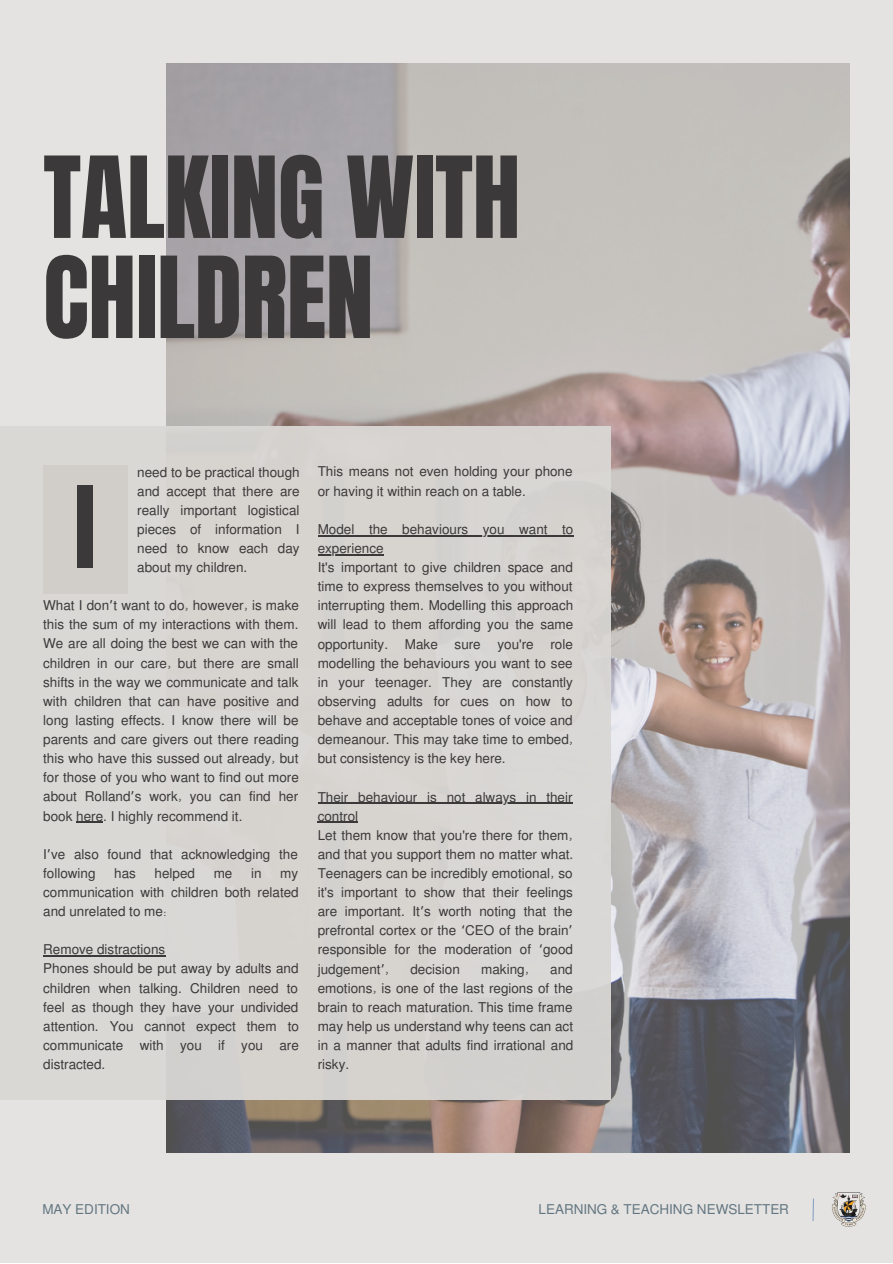
<style>
.page{position:relative;width:893px;height:1264px;background:#fff}
.page>*{position:absolute;margin:0;border:0;box-sizing:border-box;transform-origin:0 0}
.t1{font:95.85px/100.1px "Anton";letter-spacing:-.005em;color:#3b3939}
.t2{font:13.5px/19px "Mukti";color:#3b3939;text-align:justify}
.t3{font:13.5px "Mukti";color:#637680}
.s1{font-family:"Noto Sans Gurmukhi"}
</style>
<div class="page">
<div style="left:0;top:0;width:892px;height:1262px;background:#e4e3e2"></div>
<img style="left:166px;top:64px;width:683px;height:1088px">
<div style="left:0;top:426px;width:611px;height:674px;background:#dad8d5"></div>
<svg style="left:812px;top:1198px;width:2px;height:23px"></svg>
<div style="left:43px;top:464px;width:85px;height:129px;background:#d1cdc9"></div>
<img style="left:832px;top:1192px;width:34px;height:35px">
<hr style="left:318px;top:535px;width:255px;height:1px;background:#3b3939">
<hr style="left:318px;top:554px;width:65px;height:1px;background:#3b3939">
<hr style="left:318px;top:802px;width:254px;height:1px;background:#3b3939">
<hr style="left:318px;top:821px;width:40px;height:1px;background:#3b3939">
<svg style="left:76px;top:821px;width:27px;height:1px"></svg>
<hr style="left:43px;top:955px;width:122px;height:1px;background:#3b3939">
<p class="t1" style="left:43px;top:149px;width:478px">TALKING WITH<br>CHILDREN</p>
<p class="t1" style="left:75px;top:479px;width:23px">I</p>
<p class="t2" style="left:137px;top:461px;width:164px">need to be practical though and accept that there are really important logistical pieces of information I need to know each day</p>
<p class="t2" style="left:137px;top:557px;width:111px">about my children.</p>
<p class="t2" style="left:43px;top:595px;width:257px">What I don<span class="s1">’</span>t want to do, however, is make this the sum of my interactions with them.<br>We are all doing the best we can with the children in our care, but there are small shifts in the way we communicate and talk with children that can have positive and long lasting effects. I know there will be parents and care givers out there reading this who have this sussed out already, but for those of you who want to find out more about Rolland<span class="s1">’</span>s work, you can find her book here. I highly recommend it.</p>
<p class="t2" style="left:43px;top:843px;width:256px">I<span class="s1">’</span>ve also found that acknowledging the following</p>
<p class="t2" style="left:114px;top:862px;width:23px">has</p>
<p class="t2" style="left:155px;top:862px;width:42px">helped</p>
<p class="t2" style="left:214px;top:862px;width:20px">me</p>
<p class="t2" style="left:251px;top:862px;width:12px">in</p>
<p class="t2" style="left:43px;top:862px;width:257px;text-indent:237px">my communication with children both related and unrelated to me:</p>
<p class="t2" style="left:43px;top:939px;width:123px">Remove distractions</p>
<p class="t2" style="left:43px;top:958px;width:257px">Phones should be put away by adults and children when talking. Children need to feel as though they have your undivided attention. You cannot expect them to communicate with you if you are distracted.</p>
<p class="t2" style="left:318px;top:461px;width:256px">This means not even holding your phone or having it within reach on a table.</p>
<p class="t2" style="left:318px;top:519px;width:257px">Model the behaviours you want to experience</p>
<p class="t2" style="left:318px;top:557px;width:257px">It's important to give children space and time to express themselves to you without interrupting them. Modelling this approach will lead to them affording you the same opportunity. Make sure you're role modelling the behaviours you want to see in your teenager. They are constantly observing adults for cues on how to behave and acceptable tones of voice and demeanour. This may take time to embed, but consistency is the key here.</p>
<p class="t2" style="left:318px;top:786px;width:256px">Their behaviour is not always in their control</p>
<p class="t2" style="left:318px;top:824px;width:257px">Let them know that you're there for them, and that you support them no matter what.<br>Teenagers can be incredibly emotional, so it's important to show that their feelings are important. It<span class="s1">’</span>s worth noting that the prefrontal cortex or the <span class="s1">‘</span>CEO of the brain<span class="s1">’ </span>responsible for the moderation of <span class="s1">‘</span>good judgement<span class="s1">’</span>,</p>
<p class="t2" style="left:318px;top:958px;width:257px;text-indent:232px">and emotions, is one of the last regions of the brain to reach maturation. This time frame may help us understand why teens can act in a manner that adults find irrational and risky.</p>
<p class="t2" style="left:410px;top:958px;width:51px">decision</p>
<p class="t2" style="left:481px;top:958px;width:49px">making,</p>
<p class="t3" style="left:42px;top:1199px;width:89px">MAY EDITION</p>
<p class="t3" style="left:538px;top:1199px;width:252px">LEARNING &amp; TEACHING NEWSLETTER</p>
</div>
